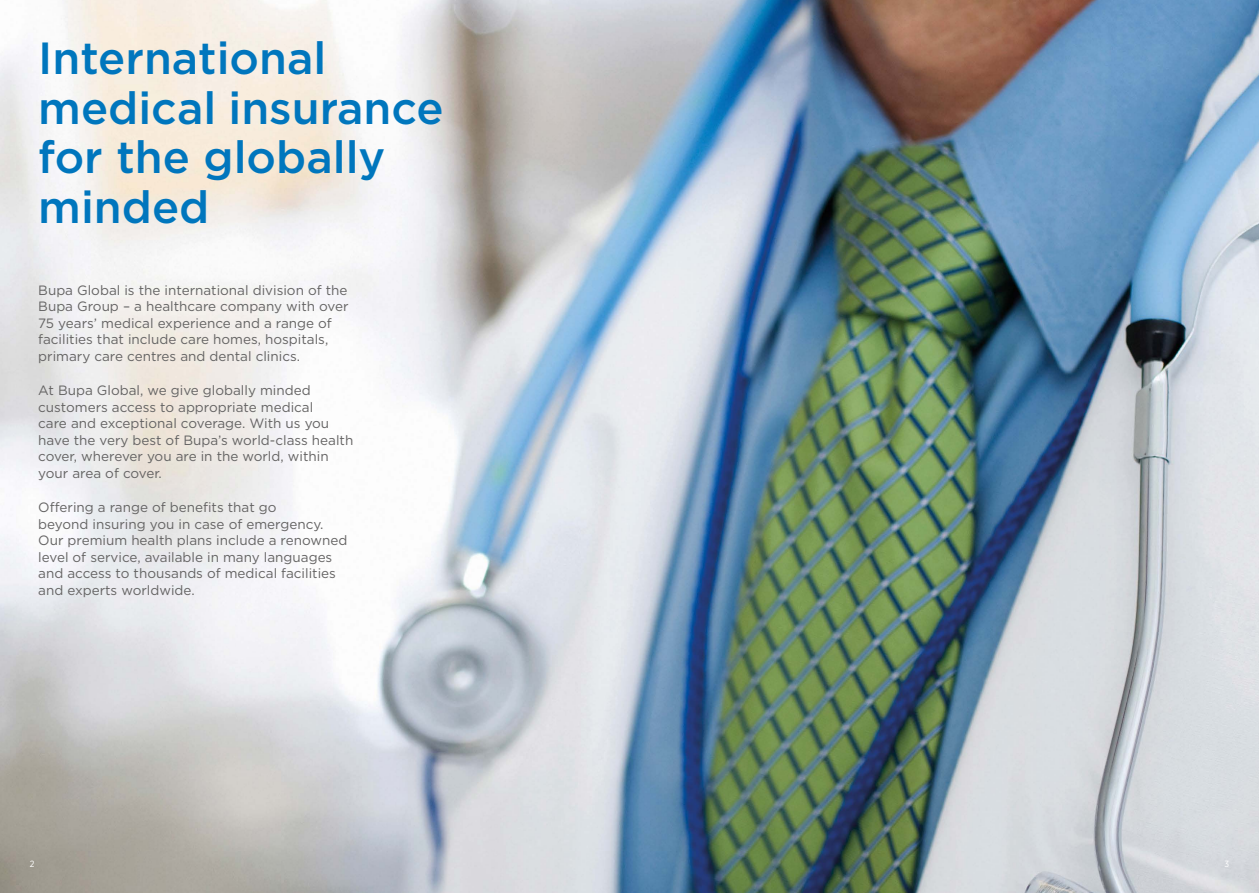
<style>
.page{position:relative;width:1259px;height:893px;background:#fff}
.page>*{position:absolute;margin:0;border:0;box-sizing:border-box;transform-origin:0 0}
.t1{font:500 45px/49.5px "Gotham";color:#0076bd}
.t2{font:13.5px/16.5px "Gotham";color:#646363}
.t3{font:9px "Gotham Narrow";color:#fff}
</style>
<div class="page">
<img style="left:0;top:0;width:1259px;height:893px">
<h1 class="t1" style="left:38px;top:33px;width:407px">International medical insurance for the globally minded</h1>
<p class="t2" style="left:38px;top:282px;width:312px">Bupa Global is the international division of the Bupa Group – a healthcare company with over 75 years’ medical experience and a range of facilities that include care homes, hospitals, primary care centres and dental clinics.</p>
<p class="t2" style="left:38px;top:382px;width:316px">At Bupa Global, we give globally minded customers access to appropriate medical<br>care and exceptional coverage. With us you have the very best of Bupa’s world-class health cover, wherever you are in the world, within your area of cover.</p>
<p class="t2" style="left:38px;top:499px;width:311px">Offering a range of benefits that go<br>beyond insuring you in case of emergency.<br>Our premium health plans include a renowned level of service, available in many languages and access to thousands of medical facilities and experts worldwide.</p>
<p class="t3" style="left:30px;top:858px;width:6px">2</p>
<p class="t3" style="left:1224px;top:858px;width:6px">3</p>
</div>
